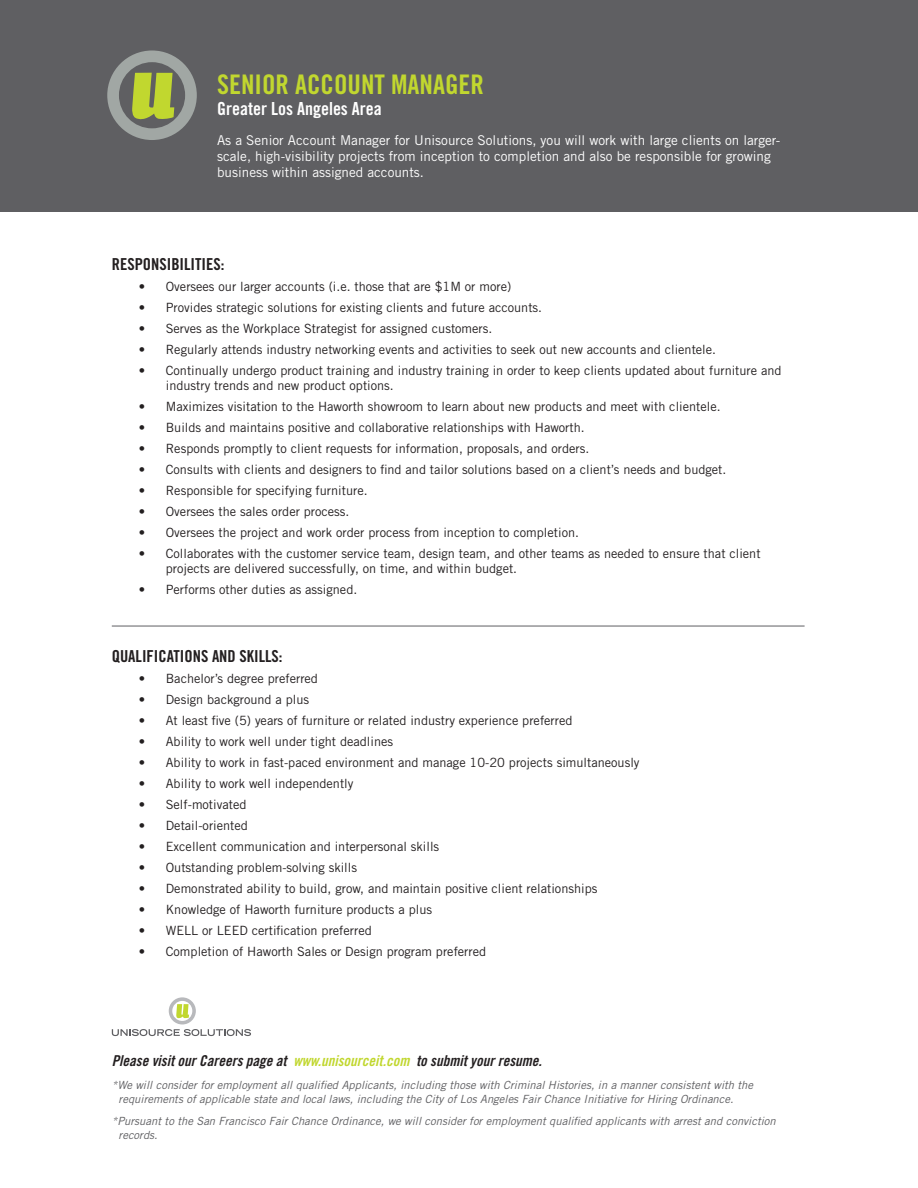
<style>
.page{position:relative;width:918px;height:1188px;background:#fff}
.page>*{position:absolute;margin:0;border:0;box-sizing:border-box;transform-origin:0 0}
.t1{font:27px "Trade Gothic LT Std Bd Cn 20";color:#c1d72f}
.t2{font:18px "Trade Gothic LT Std Bd Cn 20";color:#fff}
.t3{font:16.5px "Trade Gothic LT Std Bd Cn 20";color:#231f20}
.t4{font:15px "Trade Gothic LT Std Bd Cn 20 Obl";color:#231f20}
.t5{font:13.5px/16.2px "Trade Gothic LT Std";color:#fff}
.t6{font:12.75px/15.3px "Trade Gothic LT Std";color:#231f20}
.t7{font:italic 11.25px/13.5px "Trade Gothic LT Std";color:#5f5f62}
.s1{color:#c1d72f}
</style>
<div class="page">
<svg style="left:112px;top:997px;width:139px;height:39px"></svg>
<div style="left:0;top:0;width:918px;height:212px;background:#5f5f62"></div>
<hr style="left:112px;top:626px;width:693px;height:1px;background:#5f5f62">
<svg style="left:107px;top:50px;width:90px;height:90px"></svg>
<p class="t1" style="left:217px;top:68px;width:268px">SENIOR ACCOUNT MANAGER</p>
<p class="t2" style="left:217px;top:98px;width:166px">Greater Los Angeles Area</p>
<p class="t5" style="left:217px;top:132px;width:565px">As a Senior Account Manager for Unisource Solutions, you will work with large clients on larger&shy;scale, high-visibility projects from inception to completion and also be responsible for growing business within assigned accounts.</p>
<p class="t3" style="left:112px;top:254px;width:114px">RESPONSIBILITIES:</p>
<p class="t6" style="left:139px;top:278px;width:374px">• Oversees our larger accounts (i.e. those that are $1M or more)</p>
<p class="t6" style="left:139px;top:299px;width:405px">• Provides strategic solutions for existing clients and future accounts.</p>
<p class="t6" style="left:139px;top:320px;width:355px">• Serves as the Workplace Strategist for assigned customers.</p>
<p class="t6" style="left:139px;top:341px;width:579px">• Regularly attends industry networking events and activities to seek out new accounts and clientele.</p>
<p class="t6" style="left:166px;top:362px;width:617px;text-indent:-27px">• Continually undergo product training and industry training in order to keep clients updated about furniture and industry trends and new product options.</p>
<p class="t6" style="left:139px;top:399px;width:583px">• Maximizes visitation to the Haworth showroom to learn about new products and meet with clientele.</p>
<p class="t6" style="left:139px;top:420px;width:447px">• Builds and maintains positive and collaborative relationships with Haworth.</p>
<p class="t6" style="left:139px;top:441px;width:452px">• Responds promptly to client requests for information, proposals, and orders.</p>
<p class="t6" style="left:139px;top:462px;width:589px">• Consults with clients and designers to find and tailor solutions based on a client’s needs and budget.</p>
<p class="t6" style="left:139px;top:483px;width:230px">• Responsible for specifying furniture.</p>
<p class="t6" style="left:139px;top:504px;width:212px">• Oversees the sales order process.</p>
<p class="t6" style="left:139px;top:525px;width:442px">• Oversees the project and work order process from inception to completion.</p>
<p class="t6" style="left:166px;top:546px;width:596px;text-indent:-27px">• Collaborates with the customer service team, design team, and other teams as needed to ensure that client projects are delivered successfully, on time, and within budget.</p>
<p class="t6" style="left:139px;top:582px;width:220px">• Performs other duties as assigned.</p>
<p class="t3" style="left:112px;top:646px;width:172px">QUALIFICATIONS AND SKILLS:</p>
<p class="t6" style="left:139px;top:671px;width:181px">• Bachelor’s degree preferred</p>
<p class="t6" style="left:139px;top:692px;width:172px">• Design background a plus</p>
<p class="t6" style="left:139px;top:713px;width:435px">• At least five (5) years of furniture or related industry experience preferred</p>
<p class="t6" style="left:139px;top:734px;width:256px">• Ability to work well under tight deadlines</p>
<p class="t6" style="left:139px;top:755px;width:502px">• Ability to work in fast-paced environment and manage 10-20 projects simultaneously</p>
<p class="t6" style="left:139px;top:776px;width:216px">• Ability to work well independently</p>
<p class="t6" style="left:139px;top:797px;width:109px">• Self-motivated</p>
<p class="t6" style="left:139px;top:818px;width:111px">• Detail-oriented</p>
<p class="t6" style="left:139px;top:839px;width:302px">• Excellent communication and interpersonal skills</p>
<p class="t6" style="left:139px;top:860px;width:220px">• Outstanding problem-solving skills</p>
<p class="t6" style="left:139px;top:881px;width:460px">• Demonstrated ability to build, grow, and maintain positive client relationships</p>
<p class="t6" style="left:139px;top:902px;width:295px">• Knowledge of Haworth furniture products a plus</p>
<p class="t6" style="left:139px;top:923px;width:235px">• WELL or LEED certification preferred</p>
<p class="t6" style="left:139px;top:944px;width:349px">• Completion of Haworth Sales or Design program preferred</p>
<p class="t4" style="left:112px;top:1052px;width:432px">Please visit our Careers page at <span class="s1">www.unisourceit.com</span> to submit your resume.</p>
<p class="t7" style="left:119px;top:1078px;width:636px;text-indent:-7px">*We will consider for employment all qualified Applicants, including those with Criminal Histories, in a manner consistent with the requirements of applicable state and local laws, including the City of Los Angeles Fair Chance Initiative for Hiring Ordinance.</p>
<p class="t7" style="left:119px;top:1115px;width:659px;text-indent:-7px">*Pursuant to the San Francisco Fair Chance Ordinance, we will consider for employment qualified applicants with arrest and conviction records.</p>
</div>
